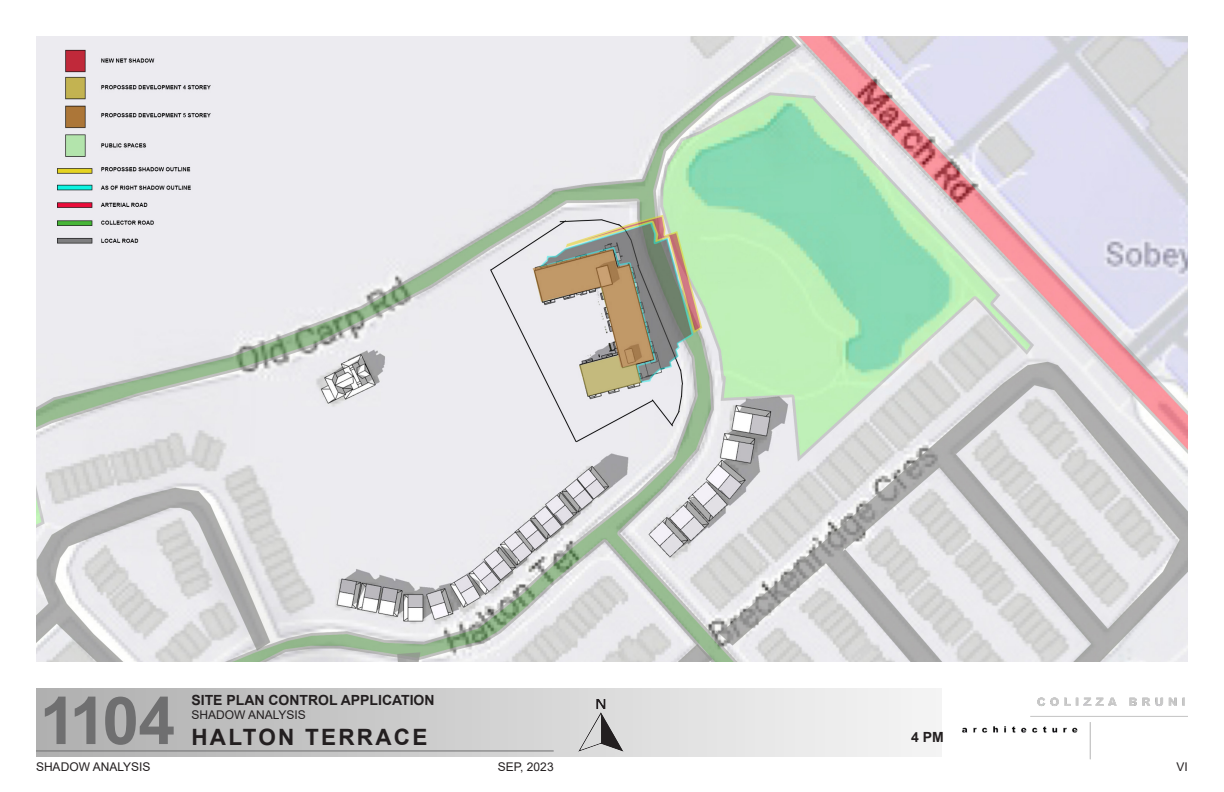
<style>
.page{position:relative;width:1224px;height:792px;background:#fff}
.page>*{position:absolute;margin:0;border:0;box-sizing:border-box;transform-origin:0 0}
.t1{font:700 66px "Arial";color:#6f6f70}
.t2{font:700 22.5px "Arial";letter-spacing:.1em;color:#231f20}
.t3{font:700 14px "Arial";color:#231f20}
.t4{font:12px "Arial";color:#231f20}
</style>
<div class="page">
<hr style="left:36px;top:751px;width:518px;height:1px;background:#6f6f70">
<img style="left:962px;top:697px;width:226px;height:63px">
<img style="left:579px;top:697px;width:47px;height:55px">
<img style="left:36px;top:36px;width:1152px;height:626px">
<h1 class="t1" style="left:40px;top:683px;width:137px">1104</h1>
<p class="t3" style="left:191px;top:692px;width:245px">SITE PLAN CONTROL APPLICATION</p>
<p class="t4" style="left:191px;top:710px;width:116px">SHADOW ANALYSIS</p>
<h2 class="t2" style="left:191px;top:724px;width:237px">HALTON TERRACE</h2>
<p class="t3" style="left:911px;top:729px;width:34px">4 PM</p>
<p class="t4" style="left:36px;top:763px;width:116px">SHADOW ANALYSIS</p>
<p class="t4" style="left:498px;top:763px;width:57px">SEP, 2023</p>
<p class="t4" style="left:1177px;top:763px;width:13px">VI</p>
</div>
